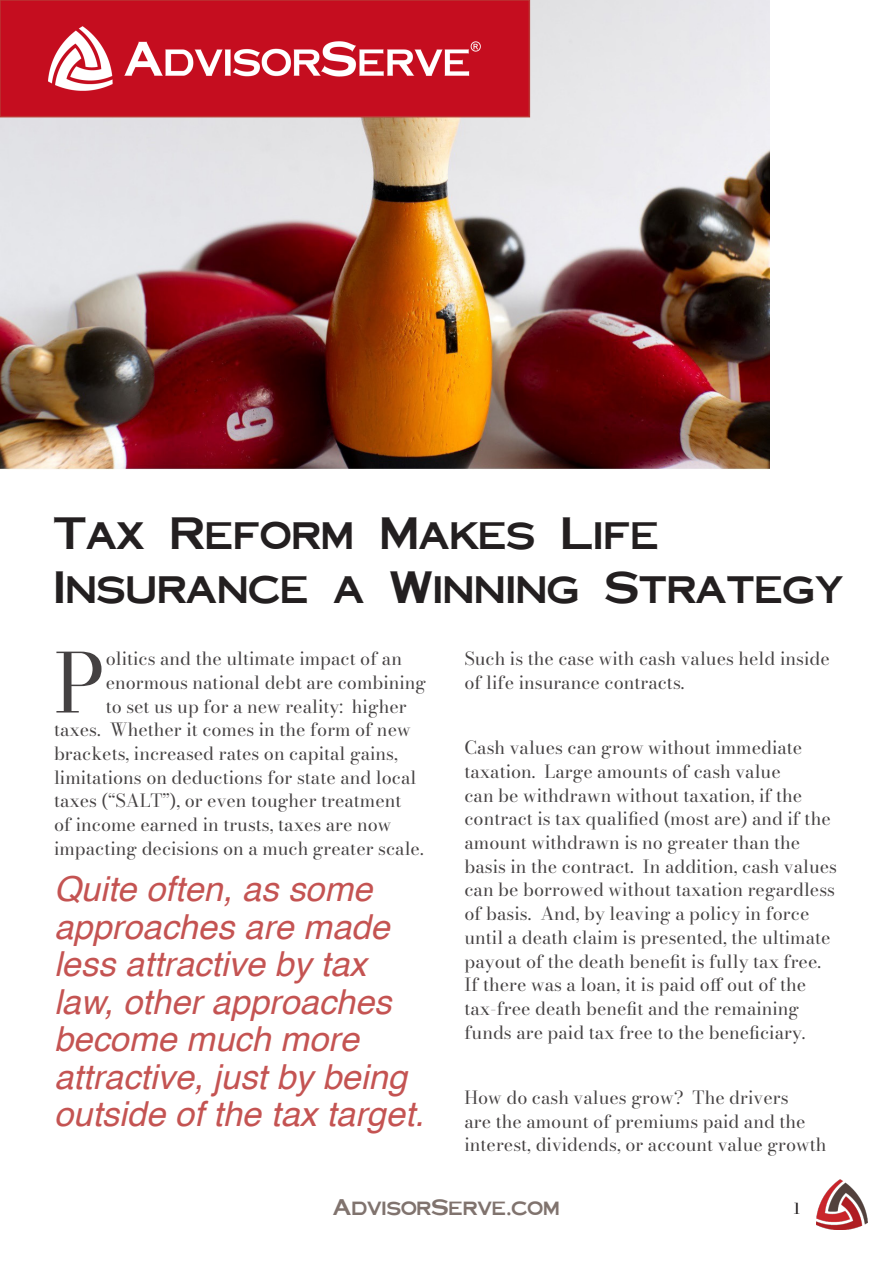
<style>
.page{position:relative;width:893px;height:1263px;background:#fff}
.page>*{position:absolute;margin:0;border:0;box-sizing:border-box;transform-origin:0 0}
.t1{font:81.15px "Bodoni Moda";color:#231f20}
.t2{font:45px/54px "Cornerstone";color:#231f20}
.t3{font:italic 34.5px/37.5px "Helvetica";color:#ba3533}
.t4{font:22.5px "Cornerstone";color:#80736e}
.t5{font:18px/23.7px "Bodoni Moda";color:#231f20}
.t6{font:15px "Bodoni Moda";color:#231f20}
</style>
<div class="page">
<img style="left:0;top:0;width:769px;height:470px">
<div style="left:0;top:0;width:529px;height:117px;background:#c50d1f"></div>
<div style="left:0;top:0;width:530px;height:117px;border:2px solid #ba3633"></div>
<img style="left:816px;top:1179px;width:51px;height:50px">
<img style="left:49px;top:26px;width:432px;height:64px">
<h2 class="t2" style="left:53px;top:506px;width:791px">Tax Reform Makes Life<br>Insurance a Winning Strategy</h2>
<h1 class="t1" style="left:54px;top:621px;width:53px">P</h1>
<p class="t5" style="left:106px;top:647px;width:298px">olitics and the ultimate impact of an</p>
<p class="t5" style="left:106px;top:670px;width:322px">enormous national debt are combining</p>
<p class="t5" style="left:106px;top:694px;width:303px">to set us up for a new reality: higher</p>
<p class="t5" style="left:54px;top:718px;width:358px">taxes. Whether it comes in the form of new</p>
<p class="t5" style="left:54px;top:741px;width:345px">brackets, increased rates on capital gains,</p>
<p class="t5" style="left:54px;top:765px;width:364px">limitations on deductions for state and local</p>
<p class="t5" style="left:54px;top:789px;width:349px">taxes (“SALT”), or even tougher treatment</p>
<p class="t5" style="left:54px;top:813px;width:339px">of income earned in trusts, taxes are now</p>
<p class="t5" style="left:54px;top:836px;width:371px">impacting decisions on a much greater scale.</p>
<h3 class="t3" style="left:54px;top:873px;width:372px">Quite often, as some approaches are made less attractive by tax law, other approaches become much more attractive, just by being outside of the tax target.</h3>
<p class="t5" style="left:464px;top:647px;width:367px">Such is the case with cash values held inside of life insurance contracts.</p>
<p class="t5" style="left:464px;top:736px;width:374px">Cash values can grow without immediate taxation. Large amounts of cash value<br>can be withdrawn without taxation, if the contract is tax qualified (most are) and if the amount withdrawn is no greater than the basis in the contract. In addition, cash values can be borrowed without taxation regardless of basis. And, by leaving a policy in force until a death claim is presented, the ultimate payout of the death benefit is fully tax free.<br>If there was a loan, it is paid off out of the tax-free death benefit and the remaining funds are paid tax free to the beneficiary.</p>
<p class="t5" style="left:464px;top:1086px;width:364px">How do cash values grow? The drivers<br>are the amount of premiums paid and the interest, dividends, or account value growth</p>
<p class="t4" style="left:333px;top:1194px;width:228px">AdvisorServe.com</p>
<p class="t6" style="left:793px;top:1197px;width:8px">1</p>
</div>
